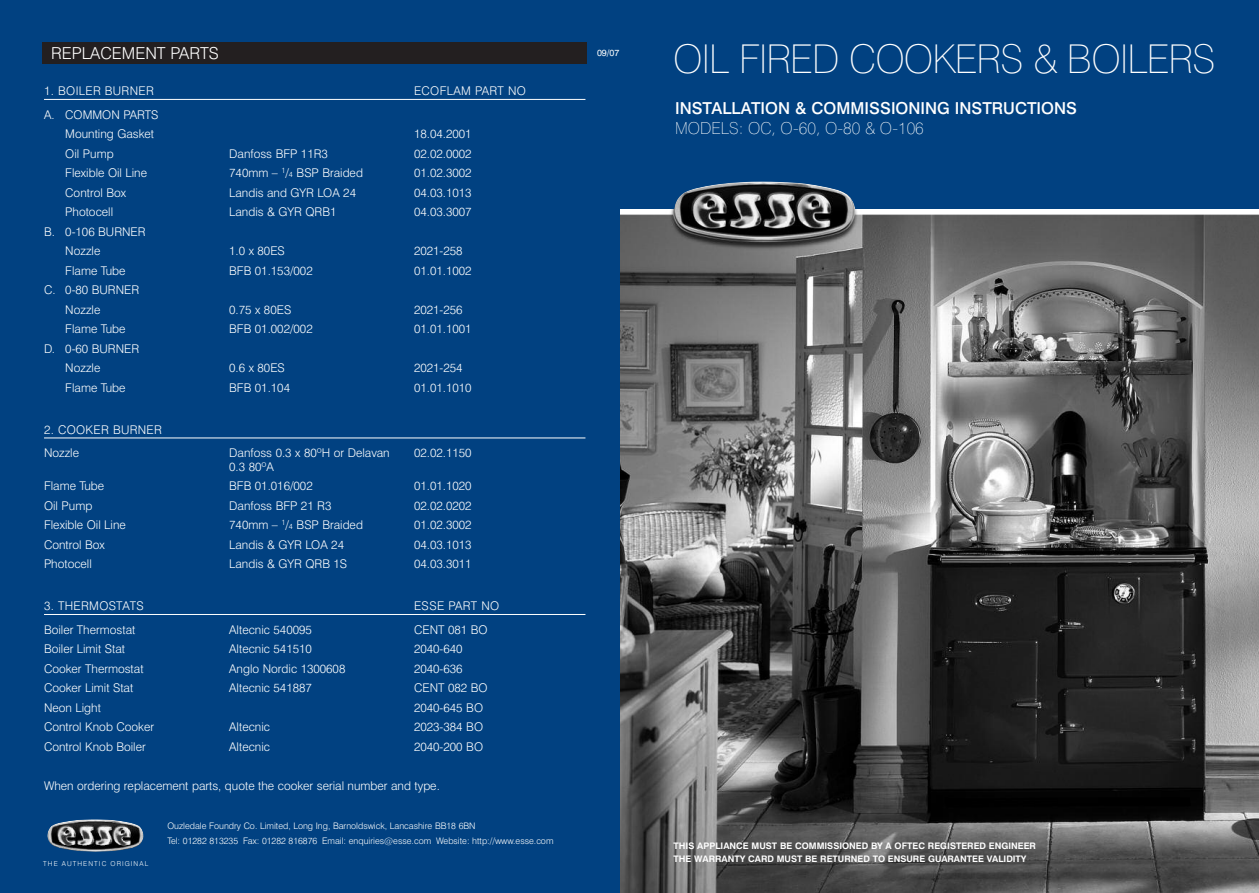
<style>
.page{position:relative;width:1259px;height:893px;background:#fff}
.page>*{position:absolute;margin:0;border:0;box-sizing:border-box;transform-origin:0 0}
.t1{font:100 39.75px "Swiss 721 BT";letter-spacing:-.02em;color:#fff}
.t2{font:500 16.5px "Swiss 721 BT";color:#fff}
.t3{font:100 16.5px "Swiss 721 BT";color:#fff}
.t4{font:300 16.5px "Swiss 721 BT";color:#fff}
.t5{font:300 12px/19.5px "Swiss 721 BT";color:#fff}
.t6{font:300 12px/23.7px "Swiss 721 BT";letter-spacing:.025em;color:#fff}
.t7{font:300 9px/15px "Swiss 721 BT";color:#fff}
.t8{font:700 9px/13.5px "Swiss 721 BT";color:#fff}
.t9{font:9px "Swiss 721 BT";color:#fff}
.t10{font:300 6.75px "Swiss 721 BT";letter-spacing:.16em;color:#fff}
.s1{font-size:7.5px}
</style>
<div class="page">
<div style="left:0;top:0;width:655px;height:893px;background:#014181"></div>
<div style="left:609px;top:0;width:650px;height:209px;background:#014181"></div>
<img style="left:620px;top:182px;width:639px;height:711px">
<img style="left:47px;top:819px;width:97px;height:33px">
<hr style="left:44px;top:99px;width:541px;height:1px;background:#fff">
<hr style="left:44px;top:438px;width:541px;height:1px;background:#fff">
<hr style="left:44px;top:614px;width:541px;height:1px;background:#fff">
<div style="left:43px;top:43px;width:544px;height:21px;background:#231f20"></div>
<h2 class="t4" style="left:51px;top:47px;width:169px">REPLACEMENT PARTS</h2>
<h1 class="t1" style="left:673px;top:45px;width:544px">OIL FIRED COOKERS &amp; BOILERS</h1>
<h2 class="t2" style="left:675px;top:102px;width:403px">INSTALLATION &amp; COMMISSIONING INSTRUCTIONS</h2>
<h2 class="t3" style="left:675px;top:122px;width:250px">MODELS: OC, O-60, O-80 &amp; O-106</h2>
<p class="t9" style="left:597px;top:49px;width:24px">09/07</p>
<p class="t6" style="left:44px;top:80px;width:111px">1. BOILER BURNER</p>
<p class="t6" style="left:414px;top:80px;width:113px">ECOFLAM PART NO</p>
<p class="t5" style="left:65px;top:106px;width:95px;text-indent:-21px">A. COMMON PARTS<br>Mounting Gasket</p>
<p class="t5" style="left:414px;top:126px;width:59px">18.04.2001</p>
<p class="t5" style="left:65px;top:145px;width:50px">Oil Pump</p>
<p class="t5" style="left:229px;top:145px;width:100px">Danfoss BFP 11R3</p>
<p class="t5" style="left:414px;top:145px;width:59px">02.02.0002</p>
<p class="t5" style="left:65px;top:165px;width:83px">Flexible Oil Line</p>
<p class="t5" style="left:229px;top:165px;width:135px">740mm – <sup>1</sup>/<span class="s1">4</span> BSP Braided</p>
<p class="t5" style="left:414px;top:165px;width:59px">01.02.3002</p>
<p class="t5" style="left:65px;top:184px;width:62px">Control Box</p>
<p class="t5" style="left:229px;top:184px;width:128px">Landis and GYR LOA 24</p>
<p class="t5" style="left:414px;top:184px;width:59px">04.03.1013</p>
<p class="t5" style="left:65px;top:204px;width:49px">Photocell</p>
<p class="t5" style="left:229px;top:204px;width:109px">Landis &amp; GYR QRB1</p>
<p class="t5" style="left:414px;top:204px;width:59px">04.03.3007</p>
<p class="t5" style="left:65px;top:223px;width:82px;text-indent:-21px">B. 0-106 BURNER<br>Nozzle</p>
<p class="t5" style="left:229px;top:243px;width:57px">1.0 x 80ES</p>
<p class="t5" style="left:414px;top:243px;width:50px">2021-258</p>
<p class="t5" style="left:65px;top:262px;width:62px">Flame Tube</p>
<p class="t5" style="left:229px;top:262px;width:85px">BFB 01.153/002</p>
<p class="t5" style="left:414px;top:262px;width:59px">01.01.1002</p>
<p class="t5" style="left:65px;top:282px;width:75px;text-indent:-21px">C. 0-80 BURNER<br>Nozzle</p>
<p class="t5" style="left:229px;top:301px;width:64px">0.75 x 80ES</p>
<p class="t5" style="left:414px;top:301px;width:50px">2021-256</p>
<p class="t5" style="left:65px;top:321px;width:62px">Flame Tube</p>
<p class="t5" style="left:229px;top:321px;width:85px">BFB 01.002/002</p>
<p class="t5" style="left:414px;top:321px;width:59px">01.01.1001</p>
<p class="t5" style="left:65px;top:340px;width:75px;text-indent:-21px">D. 0-60 BURNER<br>Nozzle</p>
<p class="t5" style="left:229px;top:360px;width:57px">0.6 x 80ES</p>
<p class="t5" style="left:414px;top:360px;width:50px">2021-254</p>
<p class="t5" style="left:65px;top:379px;width:62px">Flame Tube</p>
<p class="t5" style="left:229px;top:379px;width:62px">BFB 01.104</p>
<p class="t5" style="left:414px;top:379px;width:59px">01.01.1010</p>
<p class="t6" style="left:44px;top:419px;width:119px">2. COOKER BURNER<br>Nozzle</p>
<p class="t5" style="left:229px;top:445px;width:162px">Danfoss 0.3 x 80ºH or Delavan</p>
<p class="t5" style="left:414px;top:445px;width:59px">02.02.1150</p>
<p class="t5" style="left:229px;top:458px;width:46px">0.3 80ºA</p>
<p class="t5" style="left:44px;top:478px;width:62px">Flame Tube</p>
<p class="t5" style="left:229px;top:478px;width:85px">BFB 01.016/002</p>
<p class="t5" style="left:414px;top:478px;width:59px">01.01.1020</p>
<p class="t5" style="left:44px;top:497px;width:50px">Oil Pump</p>
<p class="t5" style="left:229px;top:497px;width:104px">Danfoss BFP 21 R3</p>
<p class="t5" style="left:414px;top:497px;width:59px">02.02.0202</p>
<p class="t5" style="left:44px;top:517px;width:83px">Flexible Oil Line</p>
<p class="t5" style="left:229px;top:517px;width:135px">740mm – <sup>1</sup>/<span class="s1">4</span> BSP Braided</p>
<p class="t5" style="left:414px;top:517px;width:59px">01.02.3002</p>
<p class="t5" style="left:44px;top:536px;width:62px">Control Box</p>
<p class="t5" style="left:229px;top:536px;width:116px">Landis &amp; GYR LOA 24</p>
<p class="t5" style="left:414px;top:536px;width:59px">04.03.1013</p>
<p class="t5" style="left:44px;top:556px;width:49px">Photocell</p>
<p class="t5" style="left:229px;top:556px;width:119px">Landis &amp; GYR QRB 1S</p>
<p class="t5" style="left:414px;top:556px;width:59px">04.03.3011</p>
<p class="t6" style="left:44px;top:595px;width:101px">3. THERMOSTATS</p>
<p class="t6" style="left:414px;top:595px;width:87px">ESSE PART NO</p>
<p class="t5" style="left:44px;top:621px;width:93px">Boiler Thermostat</p>
<p class="t5" style="left:229px;top:621px;width:84px">Altecnic 540095</p>
<p class="t5" style="left:414px;top:621px;width:75px">CENT 081 BO</p>
<p class="t5" style="left:44px;top:641px;width:83px">Boiler Limit Stat</p>
<p class="t5" style="left:229px;top:641px;width:84px">Altecnic 541510</p>
<p class="t5" style="left:414px;top:641px;width:50px">2040-640</p>
<p class="t5" style="left:44px;top:660px;width:101px">Cooker Thermostat</p>
<p class="t5" style="left:229px;top:660px;width:118px">Anglo Nordic 1300608</p>
<p class="t5" style="left:414px;top:660px;width:50px">2040-636</p>
<p class="t5" style="left:44px;top:680px;width:91px">Cooker Limit Stat</p>
<p class="t5" style="left:229px;top:680px;width:84px">Altecnic 541887</p>
<p class="t5" style="left:414px;top:680px;width:75px">CENT 082 BO</p>
<p class="t5" style="left:44px;top:699px;width:58px">Neon Light</p>
<p class="t5" style="left:414px;top:699px;width:71px">2040-645 BO</p>
<p class="t5" style="left:44px;top:719px;width:111px">Control Knob Cooker</p>
<p class="t5" style="left:229px;top:719px;width:42px">Altecnic</p>
<p class="t5" style="left:414px;top:719px;width:71px">2023-384 BO</p>
<p class="t5" style="left:44px;top:738px;width:103px">Control Knob Boiler</p>
<p class="t5" style="left:229px;top:738px;width:42px">Altecnic</p>
<p class="t5" style="left:414px;top:738px;width:71px">2040-200 BO</p>
<p class="t5" style="left:44px;top:777px;width:397px">When ordering replacement parts, quote the cooker serial number and type.</p>
<p class="t10" style="left:43px;top:861px;width:106px">THE AUTHENTIC ORIGINAL</p>
<p class="t7" style="left:167px;top:819px;width:387px">Ouzledale Foundry Co. Limited, Long Ing, Barnoldswick, Lancashire BB18 6BN<br>Tel: 01282 813235 Fax: 01282 816876 Email: enquiries@esse.com Website: http://www.esse.com</p>
<p class="t8" style="left:673px;top:840px;width:364px">THIS APPLIANCE MUST BE COMMISSIONED BY A OFTEC REGISTERED ENGINEER<br>THE WARRANTY CARD MUST BE RETURNED TO ENSURE GUARANTEE VALIDITY</p>
</div>
